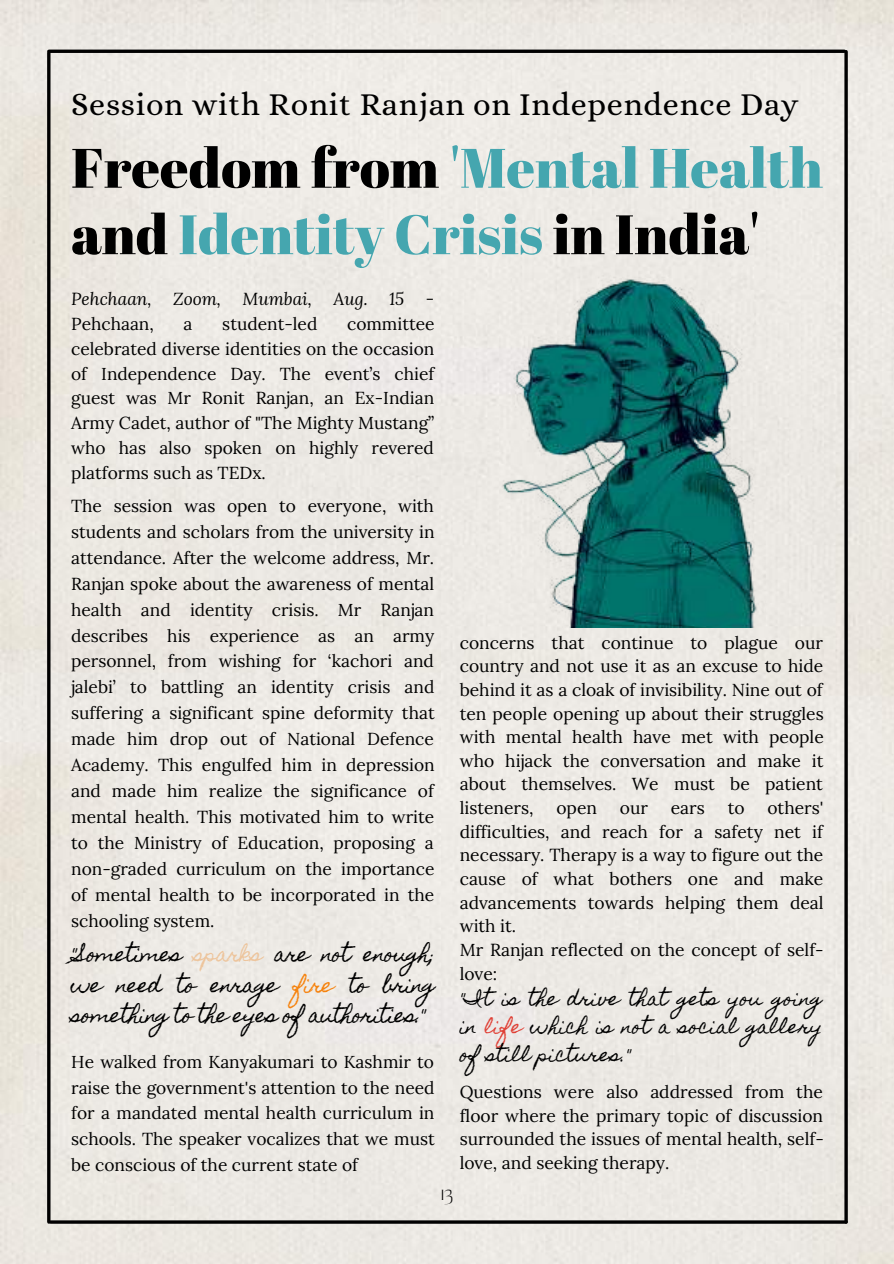
<style>
.page{position:relative;width:894px;height:1264px;background:#fff}
.page>*{position:absolute;margin:0;border:0;box-sizing:border-box;transform-origin:0 0}
.t1{font:55.35px/66.4px "Abril Fatface";color:#45a6af}
.t2{font:32.1px "Alice";letter-spacing:.02em;color:#000}
.t3{font:300 21px "Abril";color:#000}
.t4{font:19.5px/30.5px "Homemade Apple";letter-spacing:-.045em;color:#000;text-align:justify}
.t5{font:18px/28.2px "Homemade Apple";color:#000;text-align:justify}
.t6{font:17.4px/26px "Lora";color:#000;text-align:justify}
.t7{font:italic 17.4px "Lora";color:#000}
.s1{color:#000}
.s2{color:#edc59d}
.s3{color:#f6830e}
.s4{color:#e04036}
</style>
<div class="page">
<div style="left:0;top:0;width:893px;height:1263px;background:#ece9e4"></div>
<hr style="left:49px;top:50px;width:795px;height:3px;background:#000">
<hr style="left:50px;top:1220px;width:795px;height:3px;background:#000">
<hr style="left:844px;top:52px;width:3px;height:1169px;background:#000">
<hr style="left:47px;top:53px;width:3px;height:1168px;background:#000">
<img style="left:492px;top:266px;width:273px;height:361px">
<h2 class="t2" style="left:71px;top:85px;width:728px">Session with Ronit Ranjan on Independence Day</h2>
<h1 class="t1" style="left:71px;top:133px;width:753px"><span class="s1">Freedom from</span> 'Mental Health <span class="s1">and</span> Identity Crisis <span class="s1">in India'</span></h1>
<p class="t7" style="left:71px;top:287px;width:364px">Pehchaan, Zoom, Mumbai, Aug. 15 -</p>
<p class="t6" style="left:71px;top:310px;width:84px">Pehchaan,</p>
<p class="t6" style="left:183px;top:310px;width:10px">a</p>
<p class="t6" style="left:222px;top:310px;width:97px">student-led</p>
<p class="t6" style="left:71px;top:311px;width:365px;line-height:24.8px;text-indent:276px">committee celebrated diverse identities on the occasion of Independence Day. The event’s chief guest was Mr Ronit Ranjan, an Ex-Indian Army Cadet, author of "The Mighty Mustang” who has also spoken on highly revered platforms such as TEDx.</p>
<p class="t6" style="left:71px;top:492px;width:365px">The session was open to everyone, with students and scholars from the university in attendance. After the welcome address, Mr.<br>Ranjan spoke about the awareness of mental health and identity crisis. Mr Ranjan describes his experience as an army personnel, from wishing for ‘kachori and jalebi’ to battling an identity crisis and suffering a significant spine deformity that made him drop out of National Defence Academy. This engulfed him in depression and made him realize the significance of mental health. This motivated him to write to the Ministry of Education, proposing a non-graded curriculum on the importance of mental health to be incorporated in the schooling system.</p>
<p class="t4" style="left:71px;top:939px;width:366px">"Sometimes <span class="s2">sparks</span> are not enough; we need to enrage <span class="s3">fire</span> to bring something to the eyes of authorities."</p>
<p class="t6" style="left:71px;top:1048px;width:365px">He walked from Kanyakumari to Kashmir to raise the government's attention to the need for a mandated mental health curriculum in schools. The speaker vocalizes that we must be conscious of the current state of</p>
<p class="t6" style="left:459px;top:630px;width:365px;line-height:23.7px">concerns that continue to plague our country and not use it as an excuse to hide behind it as a cloak of invisibility. Nine out of ten people opening up about their struggles with mental health have met with people who hijack the conversation and make it about themselves. We must be patient listeners,</p>
<p class="t6" style="left:459px;top:796px;width:365px;line-height:23.7px;text-align:left;text-indent:307px">others' difficulties, and reach for a safety net if necessary. Therapy is a way to figure out the cause of what bothers one and make advancements towards helping them deal with it.<br>Mr Ranjan reflected on the concept of self&shy;love:</p>
<p class="t6" style="left:556px;top:794px;width:42px">open</p>
<p class="t6" style="left:619px;top:794px;width:30px">our</p>
<p class="t6" style="left:670px;top:794px;width:36px">ears</p>
<p class="t6" style="left:727px;top:794px;width:18px">to</p>
<p class="t5" style="left:459px;top:984px;width:364px">"It is the drive that gets you going in <span class="s4">life</span> which is not a social gallery of still pictures."</p>
<p class="t6" style="left:459px;top:1079px;width:365px;line-height:23.7px">Questions were also addressed from the floor where the primary topic of discussion surrounded the issues of mental health, self&shy;love, and seeking therapy.</p>
<p class="t3" style="left:440px;top:1180px;width:14px">13</p>
</div>
